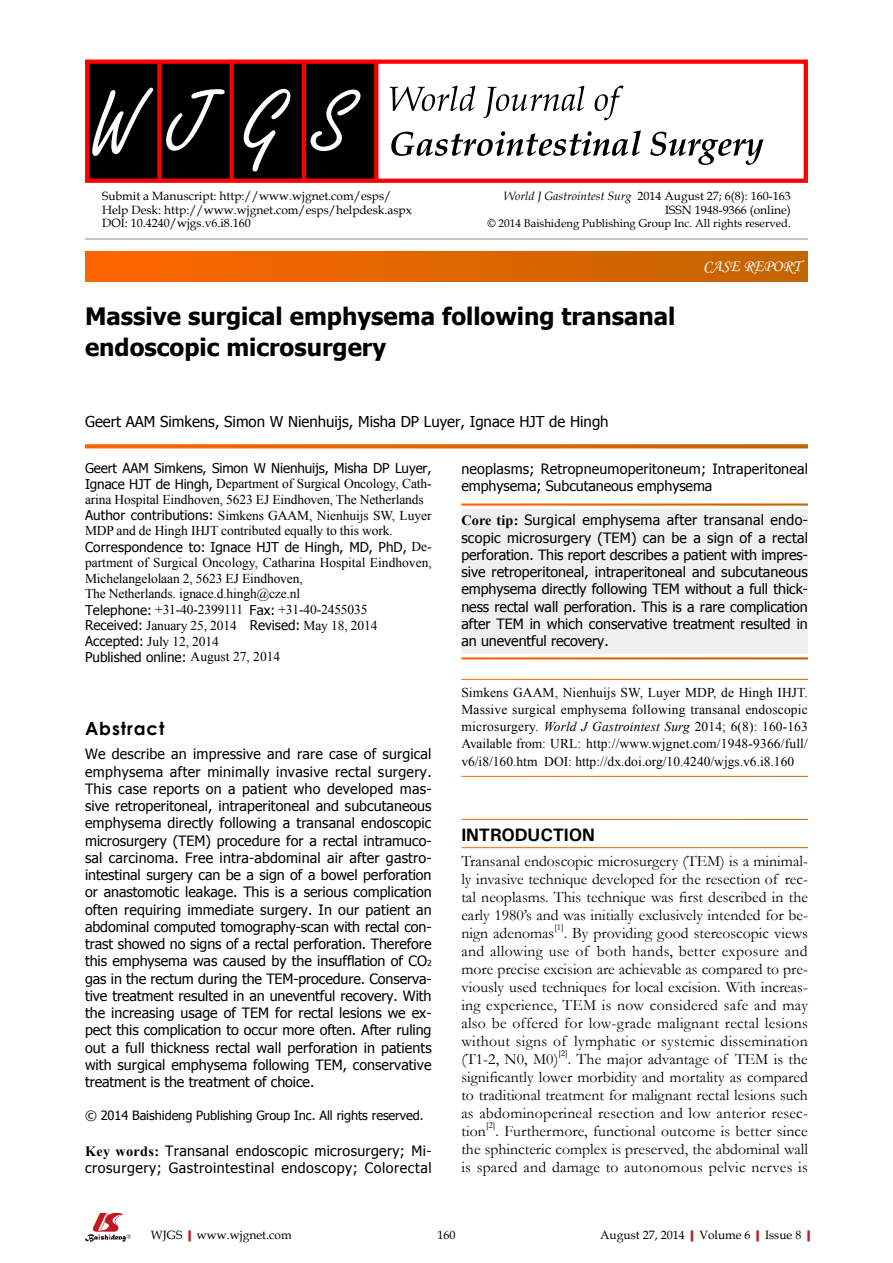
<style>
.page{position:relative;width:893px;height:1263px;background:#fff}
.page>*{position:absolute;margin:0;border:0;box-sizing:border-box;transform-origin:0 0}
.t1{font:700 24px/31.5px "Tahoma";color:#000}
.t2{font:700 18px "Univers";letter-spacing:-.01em;color:#000}
.t3{font:700 18px "Century Gothic";letter-spacing:.05em;color:#000}
.t4{font:16.5px "Monotype Corsiva";color:#fff}
.t5{font:15.75px/18px "Garamond";letter-spacing:.015em;color:#000;text-align:justify}
.t6{font:15px "Tahoma";color:#000}
.t7{font:14.25px/17.2px "Tahoma";letter-spacing:.01em;color:#000;text-align:justify}
.t8{font:14.25px/17.2px "Tahoma";letter-spacing:.035em;color:#000}
.t9{font:13.5px/15.8px "Times New Roman";letter-spacing:-.01em;color:#000}
.t10{font:12.75px "Tahoma";letter-spacing:-.005em;color:#000}
.t11{font:12px/13.5px "Book Antiqua";color:#000}
.t12{font:11.25px "Book Antiqua";color:#000}
.t13{font:9.15px "Garamond";color:#000}
.s1{font-style:italic}
.s2{font-family:"Tahoma"}
.s3{font-family:"Times New Roman";font-weight:700}
.s4{font-size:8.25px}
.s5{font-weight:700;color:#c01920}
</style>
<div class="page">
<div style="left:461px;top:509px;width:347px;height:145px;background:#eeefef"></div>
<div style="left:85px;top:252px;width:723px;height:29px;background:linear-gradient(to right,#f60,#c16500)"></div>
<hr style="left:85px;top:239px;width:723px;height:1px;background:#898989">
<svg style="left:85px;top:444px;width:723px;height:4px;background:#e16d0d"></svg>
<div style="left:87px;top:61px;width:289px;height:121px;background:#000"></div>
<div style="left:157px;top:61px;width:5px;height:121px;background:#f00"></div>
<svg style="left:230px;top:65px;width:4px;height:113px"></svg>
<hr style="left:302px;top:61px;width:4px;height:121px;background:#f00">
<svg style="left:374px;top:65px;width:4px;height:113px"></svg>
<div style="left:85px;top:60px;width:723px;height:123px;border:4px solid #f00"></div>
<svg style="left:311px;top:90px;width:49px;height:61px"></svg>
<svg style="left:244px;top:89px;width:46px;height:83px"></svg>
<svg style="left:166px;top:89px;width:59px;height:62px"></svg>
<svg style="left:92px;top:88px;width:61px;height:68px"></svg>
<svg style="left:390px;top:86px;width:234px;height:34px"></svg>
<svg style="left:391px;top:130px;width:372px;height:35px"></svg>
<svg style="left:85px;top:1213px;width:46px;height:29px"></svg>
<p class="t11" style="left:102px;top:189px;width:311px">Submit a Manuscript: http://www.wjgnet.com/esps/<br>Help Desk: http://www.wjgnet.com/esps/helpdesk.aspx<br>DOI: 10.4240/wjgs.v6.i8.160</p>
<p class="t11" style="left:504px;top:189px;width:289px;text-align:right"><span class="s1">World J Gastrointest Surg</span> 2014 August 27; 6(8): 160-163<br>ISSN 1948-9366 (online)</p>
<p class="t12" style="left:487px;top:215px;width:305px">© 2014 Baishideng Publishing Group Inc. All rights reserved.</p>
<p class="t1" style="left:85px;top:299px;width:592px">Massive surgical emphysema following transanal endoscopic microsurgery</p>
<p class="t4" style="left:703px;top:256px;width:99px">CASE REPORT</p>
<p class="t6" style="left:85px;top:412px;width:525px">Geert AAM Simkens, Simon W Nienhuijs, Misha DP Luyer, Ignace HJT de Hingh</p>
<p class="t9" style="left:85px;top:460px;width:348px"><span class="s2">Geert AAM Simkens, Simon W Nienhuijs, Misha DP Luyer, Ignace HJT de Hingh,</span> Department of Surgical Oncology, Cath&shy;arina Hospital Eindhoven, 5623 EJ Eindhoven, The Netherlands <span class="s2">Author contributions:</span> Simkens GAAM, Nienhuijs SW, Luyer MDP and de Hingh IHJT contributed equally to this work.<br><span class="s2">Correspondence to: Ignace HJT de Hingh, MD, PhD,</span> De&shy;partment of Surgical Oncology, Catharina Hospital Eindhoven, Michelangelolaan 2, 5623 EJ Eindhoven,<br>The Netherlands. ignace.d.hingh@cze.nl<br><span class="s2">Telephone:</span> +31-40-2399111 <span class="s2">Fax:</span> +31-40-2455035<br><span class="s2">Received:</span> January 25, 2014 <span class="s2">Revised:</span> May 18, 2014<br><span class="s2">Accepted:</span> July 12, 2014<br><span class="s2">Published online:</span> August 27, 2014</p>
<p class="t7" style="left:461px;top:459px;width:348px">neoplasms; Retropneumoperitoneum; Intraperitoneal emphysema; Subcutaneous emphysema</p>
<p class="t7" style="left:461px;top:511px;width:348px"><span class="s3">Core tip:</span> Surgical emphysema after transanal endo&shy;scopic microsurgery (TEM) can be a sign of a rectal perforation. This report describes a patient with impres&shy;sive retroperitoneal, intraperitoneal and subcutaneous emphysema directly following TEM without a full thick&shy;ness rectal wall perforation. This is a rare complication after TEM in which conservative treatment resulted in an uneventful recovery.</p>
<p class="t9" style="left:461px;top:683px;width:348px;line-height:17.2px;text-align:justify">Simkens GAAM, Nienhuijs SW, Luyer MDP, de Hingh IHJT.<br>Massive surgical emphysema following transanal endoscopic microsurgery. <span class="s1">World J Gastrointest Surg</span> 2014; 6(8): 160-163<br>Available from: URL: http://www.wjgnet.com/1948-9366/full/ v6/i8/160.htm DOI: http://dx.doi.org/10.4240/wjgs.v6.i8.160</p>
<p class="t3" style="left:85px;top:715px;width:81px">Abstract</p>
<p class="t7" style="left:85px;top:745px;width:348px">We describe an impressive and rare case of surgical emphysema after minimally invasive rectal surgery.<br>This case reports on a patient who developed mas&shy;sive retroperitoneal, intraperitoneal and subcutaneous emphysema directly following a transanal endoscopic microsurgery (TEM) procedure for a rectal intramuco&shy;sal carcinoma. Free intra-abdominal air after gastro&shy;intestinal surgery can be a sign of a bowel perforation or anastomotic leakage. This is a serious complication often requiring immediate surgery. In our patient an abdominal computed tomography-scan with rectal con&shy;trast showed no signs of a rectal perforation. Therefore this emphysema was caused by the insufflation of CO<span class="s4">2 </span>gas in the rectum during the TEM-procedure. Conserva&shy;tive treatment resulted in an uneventful recovery. With the increasing usage of TEM for rectal lesions we ex&shy;pect this complication to occur more often. After ruling out a full thickness rectal wall perforation in patients with surgical emphysema following TEM, conservative treatment is the treatment of choice.</p>
<p class="t10" style="left:85px;top:1107px;width:340px">© 2014 Baishideng Publishing Group Inc. All rights reserved.</p>
<p class="t8" style="left:85px;top:1142px;width:348px"><span class="s3">Key words:</span> Transanal endoscopic microsurgery; Mi&shy;crosurgery; Gastrointestinal endoscopy; Colorectal</p>
<p class="t2" style="left:461px;top:823px;width:135px">INTRODUCTION</p>
<p class="t5" style="left:461px;top:851px;width:348px">Transanal endoscopic microsurgery (TEM) is a minimal&shy;ly invasive technique developed for the resection of rec&shy;tal neoplasms. This technique was first described in the early 1980’s and was initially exclusively intended for be&shy;nign adenomas</p>
<p class="t13" style="left:554px;top:921px;width:11px">[1]</p>
<p class="t5" style="left:461px;top:923px;width:348px;text-indent:102px">. By providing good stereoscopic views and allowing use of both hands, better exposure and more precise excision are achievable as compared to pre&shy;viously used techniques for local excision. With increas&shy;ing experience, TEM is now considered safe and may also be offered for low-grade malignant rectal lesions without signs of lymphatic or systemic dissemination (T1-2, N0, M0)</p>
<p class="t13" style="left:558px;top:1047px;width:11px">[2]</p>
<p class="t5" style="left:461px;top:1049px;width:348px;text-indent:106px">. The major advantage of TEM is the significantly lower morbidity and mortality as compared to traditional treatment for malignant rectal lesions such as abdominoperineal resection and low anterior resec&shy;tion</p>
<p class="t13" style="left:486px;top:1119px;width:11px">[2]</p>
<p class="t5" style="left:461px;top:1121px;width:348px;text-indent:34px">. Furthermore, functional outcome is better since the sphincteric complex is preserved, the abdominal wall is spared and damage to autonomous pelvic nerves is</p>
<p class="t11" style="left:151px;top:1227px;width:142px">WJGS<span class="s5">|</span>www.wjgnet.com</p>
<p class="t11" style="left:437px;top:1227px;width:19px">160</p>
<p class="t11" style="left:600px;top:1227px;width:217px">August 27, 2014<span class="s5">|</span>Volume 6<span class="s5">|</span>Issue 8<span class="s5">|</span></p>
</div>
